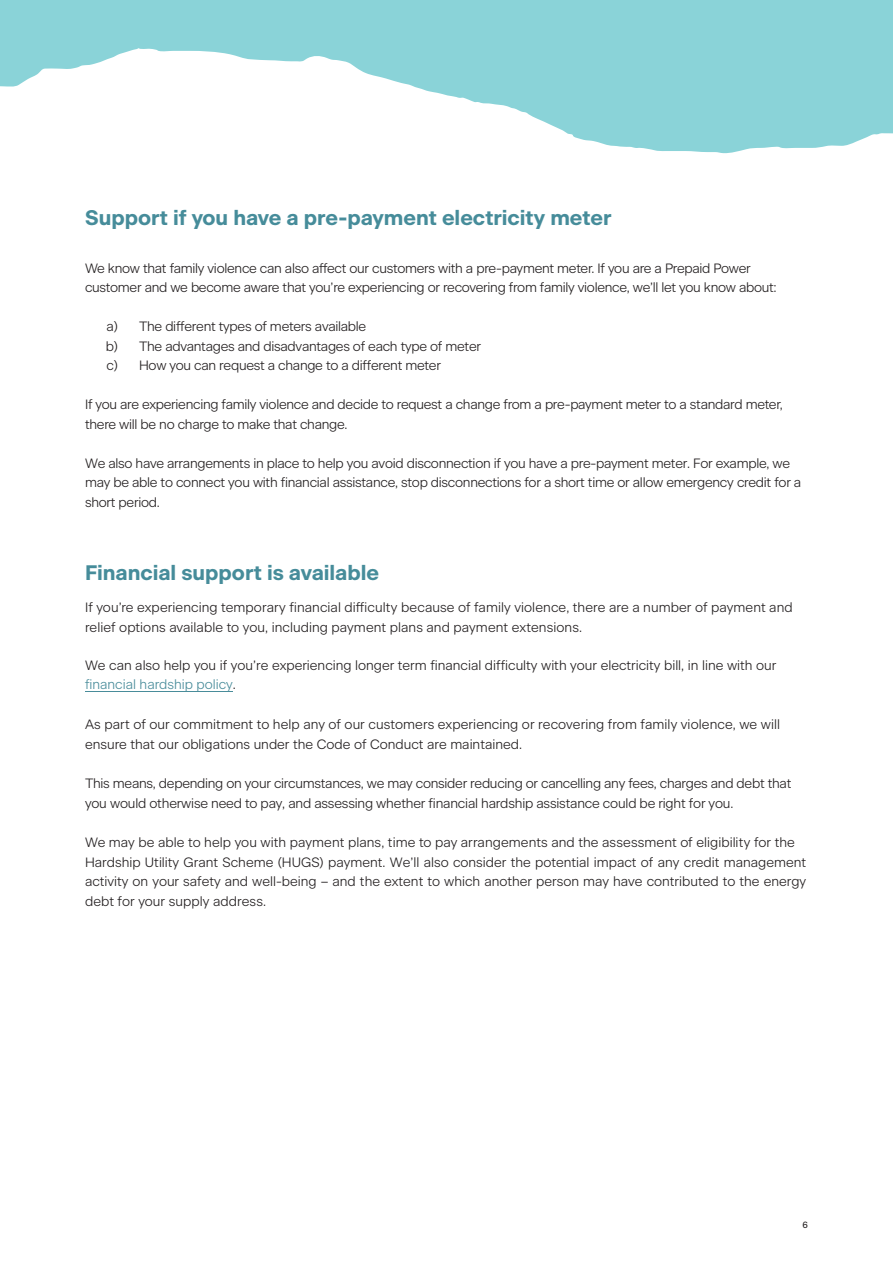
<style>
.page{position:relative;width:893px;height:1263px;background:#8ad3d8}
.page>*{position:absolute;margin:0;border:0;box-sizing:border-box;transform-origin:0 0}
.Principle___title{font:700 21px "Beausite Classic";color:#468c9a}
.Core_body{font:700 21px "Beausite Classic";letter-spacing:-.005em;color:#468c9a}
.Core_body-2{font:300 13.5px/19.5px "Beausite Classic";letter-spacing:-.015em;color:#231f20}
.Core_body-3{font:300 13.5px/19.5px "Beausite Classic";letter-spacing:.005em;color:#231f20}
.t1{font:9px "Beausite Classic";color:#231f20}
.s1{color:#498c9a}
</style>
<div class="page">
<div style="left:0;top:48px;width:893px;height:1215px;background:#fff"></div>
<hr style="left:85px;top:691px;width:148px;height:1px;background:#498c9a">
<p class="Principle___title" style="left:85px;top:202px;width:528px">Support if you have a pre-payment electricity meter</p>
<p class="Core_body-2" style="left:85px;top:257px;width:693px">We know that family violence can also affect our customers with a pre-payment meter. If you are a Prepaid Power customer and we become aware that you’re experiencing or recovering from family violence, we’ll let you know about:</p>
<p class="Core_body-2" style="left:106px;top:315px;width:377px">a) The different types of meters available<br>b) The advantages and disadvantages of each type of meter c) How you can request a change to a different meter</p>
<p class="Core_body-2" style="left:85px;top:393px;width:699px">If you are experiencing family violence and decide to request a change from a pre-payment meter to a standard meter, there will be no charge to make that change.</p>
<p class="Core_body-2" style="left:85px;top:452px;width:718px">We also have arrangements in place to help you avoid disconnection if you have a pre-payment meter. For example, we may be able to connect you with financial assistance, stop disconnections for a short time or allow emergency credit for a short period.</p>
<p class="Core_body" style="left:85px;top:557px;width:296px">Financial support is available</p>
<p class="Core_body-3" style="left:85px;top:597px;width:709px">If you’re experiencing temporary financial difficulty because of family violence, there are a number of payment and relief options available to you, including payment plans and payment extensions.</p>
<p class="Core_body-2" style="left:85px;top:654px;width:693px;line-height:19px">We can also help you if you’re experiencing longer term financial difficulty with your electricity bill, in line with our <span class="s1">financial hardship policy</span>.</p>
<p class="Core_body-2" style="left:85px;top:714px;width:696px">As part of our commitment to help any of our customers experiencing or recovering from family violence, we will ensure that our obligations under the Code of Conduct are maintained.</p>
<p class="Core_body-2" style="left:85px;top:772px;width:708px">This means, depending on your circumstances, we may consider reducing or cancelling any fees, charges and debt that you would otherwise need to pay, and assessing whether financial hardship assistance could be right for you.</p>
<p class="Core_body-2" style="left:85px;top:831px;width:723px">We may be able to help you with payment plans, time to pay arrangements and the assessment of eligibility for the Hardship Utility Grant Scheme (HUGS) payment. We’ll also consider the potential impact of any credit management activity on your safety and well-being – and the extent to which another person may have contributed to the energy debt for your supply address.</p>
<p class="t1" style="left:802px;top:1218px;width:7px">6</p>
</div>
